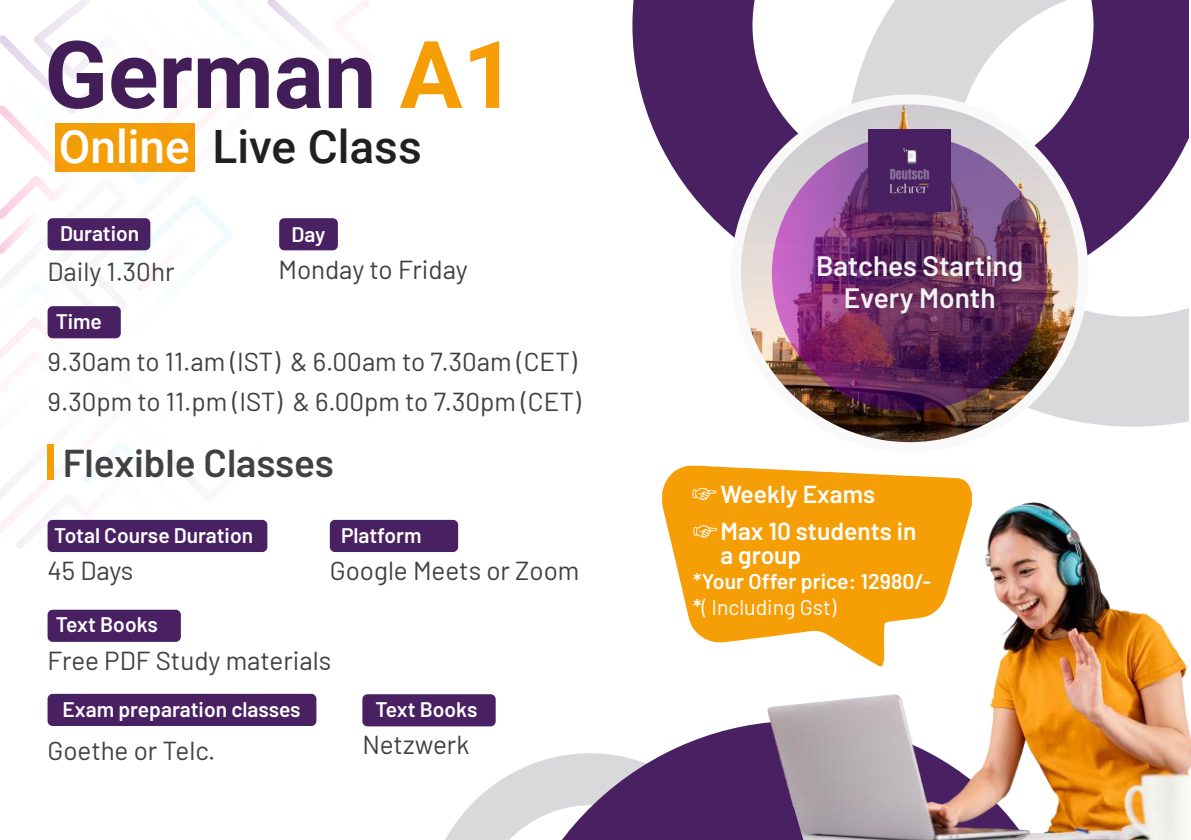
<style>
.page{position:relative;width:1191px;height:840px;background:#fff}
.page>*{position:absolute;margin:0;border:0;box-sizing:border-box;transform-origin:0 0}
.t1{font:700 93.6px "Roboto";color:#431d58}
.t2{font:500 46px "Roboto";color:#231f20}
.t3{font:600 38.6px "Barlow";color:#414042}
.t4{font:600 28px/32px "Barlow";color:#f1f2f2;text-align:center}
.t5{font:26px/40px "Barlow";color:#414042}
.t6{font:600 24.6px/37.4px "Barlow";color:#fff}
.t7{font:600 21.2px/26px "Barlow";color:#fff}
.t8{font:600 21px "Barlow";color:#fff}
.s1{color:#f69e06}
.s2{color:#fff}
.s3{font-weight:400}
</style>
<div class="page">
<svg style="left:0;top:0;width:370px;height:550px"></svg>
<svg style="left:1027px;top:308px;width:161px;height:118px;background:#ddddde"></svg>
<svg style="left:632px;top:0;width:556px;height:256px"></svg>
<img style="left:736px;top:99px;width:347px;height:348px;border-radius:174px">
<div style="left:731px;top:94px;width:357px;height:358px;border:10px solid #f9f9f9;border-radius:50%"></div>
<img style="left:772px;top:135px;width:275px;height:276px;border-radius:50%">
<div style="left:48px;top:519px;width:219px;height:32px;background:#492062;border-radius:5px"></div>
<div style="left:279px;top:218px;width:59px;height:32px;background:#492062;border-radius:5px"></div>
<div style="left:48px;top:306px;width:73px;height:32px;background:#492062;border-radius:5px"></div>
<div style="left:48px;top:609px;width:133px;height:32px;background:#492062;border-radius:5px"></div>
<div style="left:362px;top:693px;width:133px;height:33px;background:#492062;border-radius:5px"></div>
<div style="left:48px;top:693px;width:268px;height:32px;background:#492062;border-radius:5px"></div>
<div style="left:330px;top:519px;width:128px;height:32px;background:#492062;border-radius:5px"></div>
<svg style="left:378px;top:693px;width:337px;height:55px"></svg>
<img style="left:715px;top:502px;width:476px;height:337px">
<svg style="left:446px;top:748px;width:358px;height:91px"></svg>
<svg style="left:662px;top:465px;width:310px;height:200px;fill:#f69e06"></svg>
<svg style="left:692px;top:487px;width:24px;height:13px"></svg>
<svg style="left:693px;top:524px;width:24px;height:13px"></svg>
<div style="left:48px;top:444px;width:6px;height:36px;background:#f69e06"></div>
<img style="left:868px;top:129px;width:82px;height:82px">
<h1 class="t1" style="left:44px;top:9px;width:473px">German <span class="s1">A1</span></h1>
<h2 class="t2" style="left:59px;top:114px;width:364px"><span class="s2">Online</span> Live Class</h2>
<p class="t8" style="left:60px;top:218px;width:81px">Duration</p>
<p class="t5" style="left:48px;top:249px;width:128px">Daily 1.30hr</p>
<p class="t8" style="left:56px;top:305px;width:48px">Time</p>
<p class="t8" style="left:291px;top:219px;width:35px">Day</p>
<p class="t5" style="left:278px;top:247px;width:191px">Monday to Friday</p>
<p class="t5" style="left:48px;top:339px;width:535px">9.30am to 11.am (IST) &amp; 6.00am to 7.30am (CET)<br>9.30pm to 11.pm (IST) &amp; 6.00pm to 7.30pm (CET)</p>
<h3 class="t3" style="left:63px;top:434px;width:273px">Flexible Classes</h3>
<p class="t8" style="left:54px;top:519px;width:200px">Total Course Duration</p>
<p class="t5" style="left:48px;top:548px;width:87px">45 Days</p>
<p class="t8" style="left:56px;top:609px;width:104px">Text Books</p>
<p class="t8" style="left:341px;top:519px;width:82px">Platform</p>
<p class="t5" style="left:330px;top:548px;width:251px">Google Meets or Zoom</p>
<p class="t5" style="left:48px;top:638px;width:285px">Free PDF Study materials</p>
<p class="t8" style="left:62px;top:693px;width:240px">Exam preparation classes</p>
<p class="t5" style="left:48px;top:728px;width:169px">Goethe or Telc.</p>
<p class="t5" style="left:362px;top:722px;width:108px">Netzwerk</p>
<p class="t8" style="left:375px;top:693px;width:104px">Text Books</p>
<p class="t4" style="left:816px;top:247px;width:208px">Batches Starting<br>Every Month</p>
<p class="t6" style="left:720px;top:473px;width:197px">Weekly Exams<br>Max 10 students in</p>
<p class="t6" style="left:720px;top:534px;width:82px">a group</p>
<p class="t7" style="left:693px;top:566px;width:239px">*Your Offer price: 12980/- *<span class="s3">( Including Gst)</span></p>
</div>
